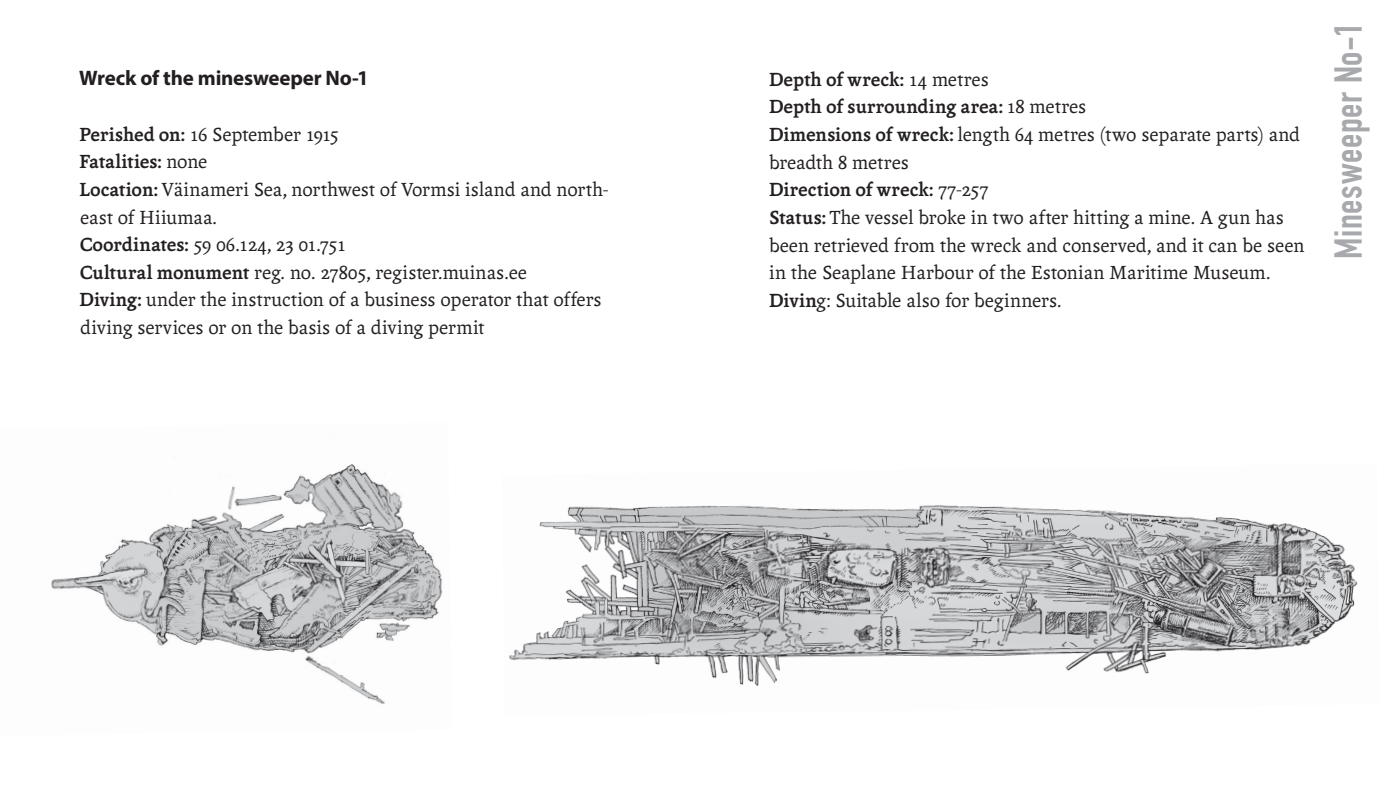
<style>
.page{position:relative;width:1389px;height:794px;background:#fff}
.page>*{position:absolute;margin:0;border:0;box-sizing:border-box;transform-origin:0 0}
.t1{font:38.5px "DIN Engschrift Std";letter-spacing:.015em;color:#a8a9ad}
.t2{font:700 21px "Myriad Pro";letter-spacing:-.01em;color:#231f20}
.t3{font:20.47px/27.7px "Andralis ND Os F";color:#231f20}
.s1{font-weight:700}
</style>
<div class="page">
<img style="left:0;top:464px;width:442px;height:271px">
<img style="left:509px;top:505px;width:849px;height:181px">
<p class="t2" style="left:79px;top:64px;width:291px">Wreck of the minesweeper No-1</p>
<p class="t3" style="left:79px;top:120px;width:531px"><span class="s1">Perished on:</span> 16 September 1915<br><span class="s1">Fatalities:</span> none<br><span class="s1">Location:</span> Väinameri Sea, northwest of Vormsi island and north&shy;east of Hiiumaa.<br><span class="s1">Coordinates:</span> 59 06.124, 23 01.751<br><span class="s1">Cultural monument</span> reg. no. 27805, register.muinas.ee<br><span class="s1">Diving:</span> under the instruction of a business operator that offers diving services or on the basis of a diving permit</p>
<p class="t3" style="left:769px;top:66px;width:537px"><span class="s1">Depth of wreck:</span> 14 metres<br><span class="s1">Depth of surrounding area:</span> 18 metres<br><span class="s1">Dimensions of wreck:</span> length 64 metres (two separate parts) and breadth 8 metres<br><span class="s1">Direction of wreck:</span> 77-257<br><span class="s1">Status:</span> The vessel broke in two after hitting a mine. A gun has been retrieved from the wreck and conserved, and it can be seen in the Seaplane Harbour of the Estonian Maritime Museum.<br><span class="s1">Divin</span>g: Suitable also for beginners.</p>
<h1 class="t1" style="left:1326px;top:259px;width:237px;rotate:-90deg">Minesweeper No-1</h1>
</div>
